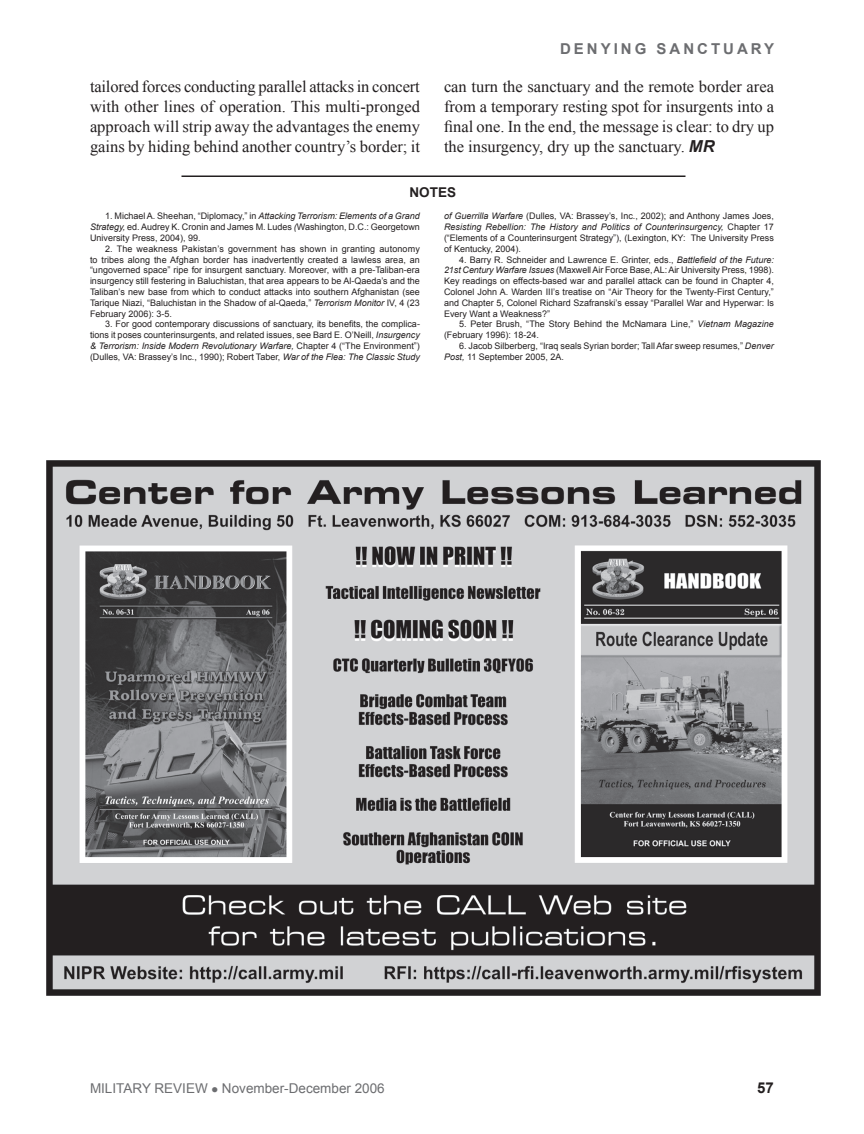
<style>
.page{position:relative;width:864px;height:1134px;background:#fff}
.page>*{position:absolute;margin:0;border:0;box-sizing:border-box;transform-origin:0 0}
.fob{font:16.5px/19.8px "Times New Roman";color:#231f20;text-align:justify}
.t1{font:700 15px "Arial";letter-spacing:.2em;color:#6c6d70}
.t2{font:700 15px "Arial";color:#231f20}
.t3{font:13.5px "Arial";color:#6c6d70}
.t4{font:700 13.5px "Arial";color:#231f20}
.ftnote{font:9px/10.8px "Arial";color:#231f20;text-align:justify}
.s1{font-family:"Arial";font-weight:700;font-style:italic}
.s2{font-style:italic}
</style>
<div class="page">
<hr style="left:182px;top:176px;width:504px;height:1px;background:#231f20">
<img style="left:47px;top:460px;width:773px;height:536px">
<h2 class="t1" style="left:560px;top:39px;width:216px">DENYING SANCTUARY</h2>
<p class="fob" style="left:90px;top:77px;width:332px">tailored forces conducting parallel attacks in concert with other lines of operation. This multi-pronged approach will strip away the advantages the enemy gains by hiding behind another country’s border; it</p>
<p class="fob" style="left:444px;top:77px;width:332px">can turn the sanctuary and the remote border area from a temporary resting spot for insurgents into a final one. In the end, the message is clear: to dry up the insurgency, dry up the sanctuary. <span class="s1">MR</span></p>
<p class="t4" style="left:410px;top:183px;width:48px">NOTES</p>
<p class="ftnote" style="left:444px;top:211px;width:332px"><span class="s2">of Guerrilla Warfare</span> (Dulles, VA: Brassey’s, I nc., 2002); and Anthony James Joes, <span class="s2">Resisting Rebellion: The History and Politics of Counterinsurgency,</span> Chapter 17 (“Elements of a Counterinsurgent Strategy”), (Lexington, KY: The University Press of Kentucky, 2004).</p>
<p class="ftnote" style="left:444px;top:254px;width:332px;text-indent:15px">4. Barry R. Schneider and Lawrence E. Grinter, eds., <span class="s2">Battlefield of the Future:<br>21st Century Warfare Issues</span> (Maxwell Air Force Base, AL : Air University Press, 1998).<br>Key readings on effects-based war and parallel attack can be found in Chapter 4, Colonel John A. Warden III ’s treatise on “Air Theory for the Twenty-First Century,” and Chapter 5, Colonel Richard Szafranski’s essay “Parallel War and Hyperwar: Is Every Want a Weakness?”</p>
<p class="ftnote" style="left:444px;top:319px;width:331px;text-indent:15px">5. Peter Brush, “The Story Behind the McNamara Line,” <span class="s2">Vietnam Magazine </span>(February 1996): 18-24.</p>
<p class="ftnote" style="left:444px;top:340px;width:331px;text-indent:15px">6. Jacob Silberberg, “I raq seals Syrian border; Tall Afar sweep resumes,” <span class="s2">Denver<br>Post,</span> 11 September 2005, 2A.</p>
<p class="ftnote" style="left:90px;top:211px;width:331px;text-indent:15px">1. Michael A. Sheehan, “Diplomacy,” in <span class="s2">Attacking Terrorism: Elements of a Grand Strategy,</span> ed. Audrey K. Cronin and James M. Ludes <span class="s2">(</span>Washington, D.C.: Georgetown University Press, 2004), 99.</p>
<p class="ftnote" style="left:90px;top:243px;width:332px;text-indent:15px">2. The weakness Pakistan’s government has shown in granting autonomy to tribes along the Afghan border has inadvertently created a lawless area, an “ungoverned space” ripe for insurgent sanctuary. Moreover, with a pre-Taliban-era insurgency still festering in Baluchistan, that area appears to be Al-Qaeda’s and the Taliban’s new base from which to conduct attacks into southern Afghanistan (see Tarique Niazi, “Baluchistan in the Shadow of al-Qaeda,” <span class="s2">Terrorism Monitor</span> IV, 4 (23<br>February 2006): 3-5.</p>
<p class="ftnote" style="left:90px;top:319px;width:331px;text-indent:15px">3. For good contemporary discussions of sanctuary, its benefits, the complica&shy;tions it poses counterinsurgents, and related issues, see Bard E. O’Neill, <span class="s2">Insurgency &amp; Terrorism: Inside Modern Revolutionary Warfare,</span> Chapter 4 (“The Environment”) (Dulles, VA: Brassey’s I nc., 1990); Robert Taber, <span class="s2">War of the Flea: The Classic Study</span></p>
<h3 class="t3" style="left:90px;top:1080px;width:296px">Military Review ● November-December 2006</h3>
<h2 class="t2" style="left:757px;top:1078px;width:18px">57</h2>
</div>
